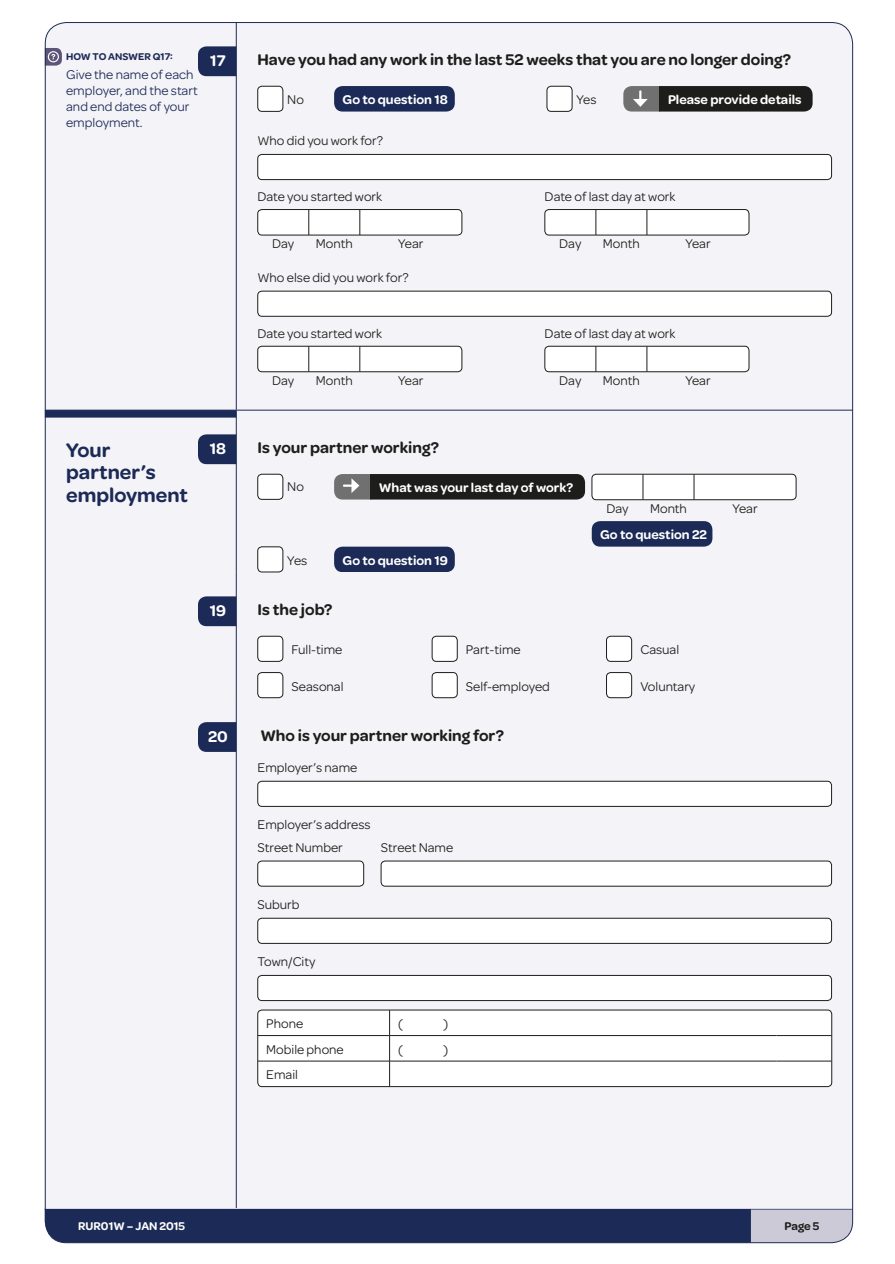
<style>
.page{position:relative;width:895px;height:1264px;background:#fff}
.page>*{position:absolute;margin:0;border:0;box-sizing:border-box;transform-origin:0 0}
.t1{font:600 21px/22.5px "Omnes";color:#1b2a56}
.t2{font:600 16.5px "Omnes";color:#1d1d1b}
.t3{font:600 16.5px "Omnes";color:#fff}
.t4{font:13.5px/22.5px "Omnes";color:#1d1d1b}
.t5{font:600 13.5px "Omnes";color:#fff}
.t6{font:13.5px/16.2px "Omnes";color:#1b2a56}
.t7{font:600 12px "Omnes";color:#fff}
.t8{font:600 12px "Omnes";color:#1d1d1b}
.t9{font:600 10.5px "Omnes";color:#1b2a56}
</style>
<div class="page">
<div style="left:751px;top:1209px;width:101px;height:33px;background:#cccad7"></div>
<div style="left:45px;top:1209px;width:706px;height:33px;background:#1b2a56"></div>
<hr style="left:45px;top:1208px;width:807px;height:1px;background:#1b2a56">
<div style="left:45px;top:23px;width:807px;height:1185px;background:#f4f3f7"></div>
<hr style="left:236px;top:410px;width:1px;height:162px;background:#1b2a56">
<hr style="left:236px;top:698px;width:1px;height:509px;background:#1b2a56">
<hr style="left:236px;top:22px;width:1px;height:388px;background:#1b2a56">
<hr style="left:236px;top:572px;width:1px;height:126px;background:#1b2a56">
<hr style="left:236px;top:410px;width:617px;height:1px;background:#1b2a56">
<div style="left:258px;top:86px;width:25px;height:25px;background:#fff;border-radius:4px"></div>
<div style="left:257px;top:86px;width:26px;height:26px;border:1px solid #1d1d1b;border-radius:4px"></div>
<svg style="left:334px;top:86px;width:121px;height:26px;background:#23315c"></svg>
<div style="left:547px;top:86px;width:25px;height:25px;background:#fff;border-radius:4px"></div>
<div style="left:547px;top:86px;width:25px;height:26px;border:1px solid #1d1d1b;border-radius:4px"></div>
<div style="left:623px;top:86px;width:36px;height:26px;background:#707070"></div>
<svg style="left:659px;top:86px;width:153px;height:26px;background:#222220"></svg>
<svg style="left:633px;top:91px;width:15px;height:16px"></svg>
<div style="left:258px;top:154px;width:573px;height:26px;background:#fff;border-radius:4px"></div>
<div style="left:257px;top:154px;width:574px;height:26px;border:1px solid #1d1d1b;border-radius:4px"></div>
<svg style="left:258px;top:209px;width:204px;height:26px"></svg>
<div style="left:257px;top:209px;width:205px;height:26px;border:1px solid #1d1d1b;border-radius:4px"></div>
<svg style="left:545px;top:209px;width:204px;height:26px"></svg>
<div style="left:544px;top:209px;width:205px;height:26px;border:1px solid #1d1d1b;border-radius:4px"></div>
<div style="left:258px;top:291px;width:573px;height:25px;background:#fff;border-radius:4px"></div>
<div style="left:257px;top:291px;width:574px;height:25px;border:1px solid #1d1d1b;border-radius:4px"></div>
<svg style="left:258px;top:346px;width:204px;height:26px"></svg>
<div style="left:257px;top:346px;width:205px;height:26px;border:1px solid #1d1d1b;border-radius:4px"></div>
<svg style="left:545px;top:346px;width:204px;height:26px"></svg>
<div style="left:544px;top:346px;width:205px;height:26px;border:1px solid #1d1d1b;border-radius:4px"></div>
<div style="left:45px;top:410px;width:191px;height:7px;background:#1b2a56"></div>
<div style="left:258px;top:474px;width:25px;height:25px;background:#fff;border-radius:4px"></div>
<div style="left:257px;top:474px;width:26px;height:25px;border:1px solid #1d1d1b;border-radius:4px"></div>
<div style="left:334px;top:474px;width:36px;height:25px;background:#707070"></div>
<div style="left:370px;top:474px;width:215px;height:25px;background:#1d1d1b"></div>
<svg style="left:344px;top:478px;width:15px;height:15px"></svg>
<svg style="left:592px;top:474px;width:204px;height:25px"></svg>
<div style="left:592px;top:474px;width:204px;height:26px;border:1px solid #1d1d1b;border-radius:4px"></div>
<div style="left:592px;top:521px;width:120px;height:25px;background:#1b2a56"></div>
<div style="left:258px;top:547px;width:25px;height:25px;background:#fff;border-radius:4px"></div>
<div style="left:257px;top:546px;width:26px;height:26px;border:1px solid #1d1d1b;border-radius:4px"></div>
<div style="left:334px;top:546px;width:121px;height:26px;background:#1b2a56"></div>
<div style="left:258px;top:636px;width:25px;height:25px;background:#fff;border-radius:4px"></div>
<div style="left:257px;top:636px;width:26px;height:25px;border:1px solid #1d1d1b;border-radius:4px"></div>
<div style="left:432px;top:636px;width:25px;height:25px;background:#fff;border-radius:4px"></div>
<div style="left:432px;top:636px;width:25px;height:25px;border:1px solid #1d1d1b;border-radius:4px"></div>
<div style="left:606px;top:636px;width:25px;height:25px;background:#fff;border-radius:4px"></div>
<div style="left:606px;top:636px;width:26px;height:25px;border:1px solid #1d1d1b;border-radius:4px"></div>
<div style="left:258px;top:672px;width:25px;height:25px;background:#fff;border-radius:4px"></div>
<div style="left:257px;top:672px;width:26px;height:26px;border:1px solid #1d1d1b;border-radius:4px"></div>
<div style="left:432px;top:672px;width:25px;height:25px;background:#fff;border-radius:4px"></div>
<div style="left:432px;top:672px;width:25px;height:26px;border:1px solid #1d1d1b;border-radius:4px"></div>
<div style="left:606px;top:672px;width:25px;height:25px;background:#fff;border-radius:4px"></div>
<div style="left:606px;top:672px;width:26px;height:26px;border:1px solid #1d1d1b;border-radius:4px"></div>
<div style="left:258px;top:781px;width:573px;height:25px;background:#fff;border-radius:4px"></div>
<div style="left:257px;top:781px;width:574px;height:25px;border:1px solid #1d1d1b;border-radius:4px"></div>
<div style="left:258px;top:861px;width:106px;height:25px;background:#fff;border-radius:4px"></div>
<div style="left:257px;top:860px;width:107px;height:26px;border:1px solid #1d1d1b;border-radius:4px"></div>
<div style="left:381px;top:861px;width:450px;height:25px;background:#fff;border-radius:4px"></div>
<div style="left:381px;top:860px;width:450px;height:26px;border:1px solid #1d1d1b;border-radius:4px"></div>
<div style="left:258px;top:918px;width:573px;height:25px;background:#fff;border-radius:4px"></div>
<div style="left:257px;top:918px;width:574px;height:25px;border:1px solid #1d1d1b;border-radius:4px"></div>
<div style="left:258px;top:975px;width:573px;height:25px;background:#fff;border-radius:4px"></div>
<div style="left:257px;top:975px;width:574px;height:25px;border:1px solid #1d1d1b;border-radius:4px"></div>
<div style="left:258px;top:1010px;width:573px;height:76px;background:#fff;border-radius:4px"></div>
<hr style="left:258px;top:1035px;width:131px;height:1px;background:#1d1d1b">
<hr style="left:389px;top:1035px;width:387px;height:1px;background:#1d1d1b">
<hr style="left:776px;top:1035px;width:55px;height:1px;background:#1d1d1b">
<hr style="left:258px;top:1060px;width:131px;height:1px;background:#1d1d1b">
<hr style="left:389px;top:1060px;width:387px;height:1px;background:#1d1d1b">
<hr style="left:776px;top:1060px;width:55px;height:1px;background:#1d1d1b">
<svg style="left:389px;top:1011px;width:1px;height:73px"></svg>
<div style="left:257px;top:1009px;width:575px;height:77px;border:1px solid #1d1d1b;border-radius:4px"></div>
<svg style="left:47px;top:48px;width:15px;height:18px"></svg>
<svg style="left:198px;top:46px;width:38px;height:30px"></svg>
<svg style="left:198px;top:434px;width:38px;height:30px"></svg>
<svg style="left:198px;top:596px;width:38px;height:30px"></svg>
<svg style="left:198px;top:722px;width:38px;height:30px"></svg>
<p class="t9" style="left:66px;top:49px;width:108px">HOW TO ANSWER Q17:</p>
<p class="t6" style="left:66px;top:65px;width:133px">Give the name of each employer, and the start and end dates of your employment.</p>
<p class="t3" style="left:210px;top:49px;width:17px">17</p>
<p class="t2" style="left:257px;top:48px;width:535px">Have you had any work in the last 52 weeks that you are no longer doing?</p>
<p class="t4" style="left:287px;top:88px;width:18px">No</p>
<p class="t5" style="left:343px;top:90px;width:107px">Go to question 18</p>
<p class="t4" style="left:576px;top:88px;width:21px">Yes</p>
<p class="t5" style="left:668px;top:90px;width:135px">Please provide details</p>
<p class="t4" style="left:257px;top:129px;width:127px">Who did you work for?</p>
<p class="t4" style="left:257px;top:184px;width:126px">Date you started work</p>
<p class="t4" style="left:544px;top:184px;width:132px">Date of last day at work</p>
<p class="t4" style="left:272px;top:231px;width:24px">Day</p>
<p class="t4" style="left:316px;top:231px;width:38px">Month</p>
<p class="t4" style="left:398px;top:231px;width:27px">Year</p>
<p class="t4" style="left:559px;top:231px;width:24px">Day</p>
<p class="t4" style="left:603px;top:231px;width:38px">Month</p>
<p class="t4" style="left:685px;top:231px;width:27px">Year</p>
<p class="t4" style="left:257px;top:265px;width:153px">Who else did you work for?</p>
<p class="t4" style="left:257px;top:321px;width:126px">Date you started work</p>
<p class="t4" style="left:544px;top:321px;width:132px">Date of last day at work</p>
<p class="t4" style="left:272px;top:368px;width:24px">Day</p>
<p class="t4" style="left:316px;top:368px;width:38px">Month</p>
<p class="t4" style="left:398px;top:368px;width:27px">Year</p>
<p class="t4" style="left:559px;top:368px;width:24px">Day</p>
<p class="t4" style="left:603px;top:368px;width:38px">Month</p>
<p class="t4" style="left:685px;top:368px;width:27px">Year</p>
<h1 class="t1" style="left:66px;top:437px;width:123px">Your partner’s employment</h1>
<p class="t2" style="left:257px;top:436px;width:183px">Is your partner working?</p>
<p class="t3" style="left:210px;top:436px;width:18px">18</p>
<p class="t4" style="left:287px;top:474px;width:18px">No</p>
<p class="t5" style="left:379px;top:478px;width:196px">What was your last day of work?</p>
<p class="t4" style="left:606px;top:496px;width:24px">Day</p>
<p class="t4" style="left:650px;top:496px;width:38px">Month</p>
<p class="t4" style="left:732px;top:496px;width:27px">Year</p>
<p class="t5" style="left:600px;top:525px;width:108px">Go to question 22</p>
<p class="t3" style="left:210px;top:598px;width:18px">19</p>
<p class="t3" style="left:208px;top:724px;width:21px">20</p>
<p class="t4" style="left:287px;top:548px;width:21px">Yes</p>
<p class="t5" style="left:343px;top:550px;width:107px">Go to question 19</p>
<p class="t2" style="left:257px;top:598px;width:76px">Is the job?</p>
<p class="t4" style="left:291px;top:637px;width:52px">Full-time</p>
<p class="t4" style="left:466px;top:637px;width:56px">Part-time</p>
<p class="t4" style="left:640px;top:637px;width:40px">Casual</p>
<p class="t4" style="left:291px;top:674px;width:54px">Seasonal</p>
<p class="t4" style="left:466px;top:674px;width:85px">Self-employed</p>
<p class="t4" style="left:640px;top:674px;width:56px">Voluntary</p>
<p class="t2" style="left:260px;top:723px;width:245px">Who is your partner working for?</p>
<p class="t4" style="left:257px;top:755px;width:101px">Employer’s name</p>
<p class="t4" style="left:257px;top:812px;width:115px">Employer’s address<br>Street Number</p>
<p class="t4" style="left:381px;top:835px;width:74px">Street Name</p>
<p class="t4" style="left:257px;top:892px;width:43px">Suburb</p>
<p class="t4" style="left:257px;top:949px;width:59px">Town/City</p>
<p class="t4" style="left:266px;top:1011px;width:38px">Phone</p>
<p class="t4" style="left:398px;top:1011px;width:6px">(</p>
<p class="t4" style="left:443px;top:1011px;width:6px">)</p>
<p class="t4" style="left:266px;top:1037px;width:79px">Mobile phone</p>
<p class="t4" style="left:398px;top:1037px;width:6px">(</p>
<p class="t4" style="left:443px;top:1037px;width:6px">)</p>
<p class="t4" style="left:266px;top:1062px;width:33px">Email</p>
<p class="t7" style="left:78px;top:1217px;width:109px">RUR01W – JAN 2015</p>
<p class="t8" style="left:784px;top:1217px;width:36px">Page 5</p>
</div>
